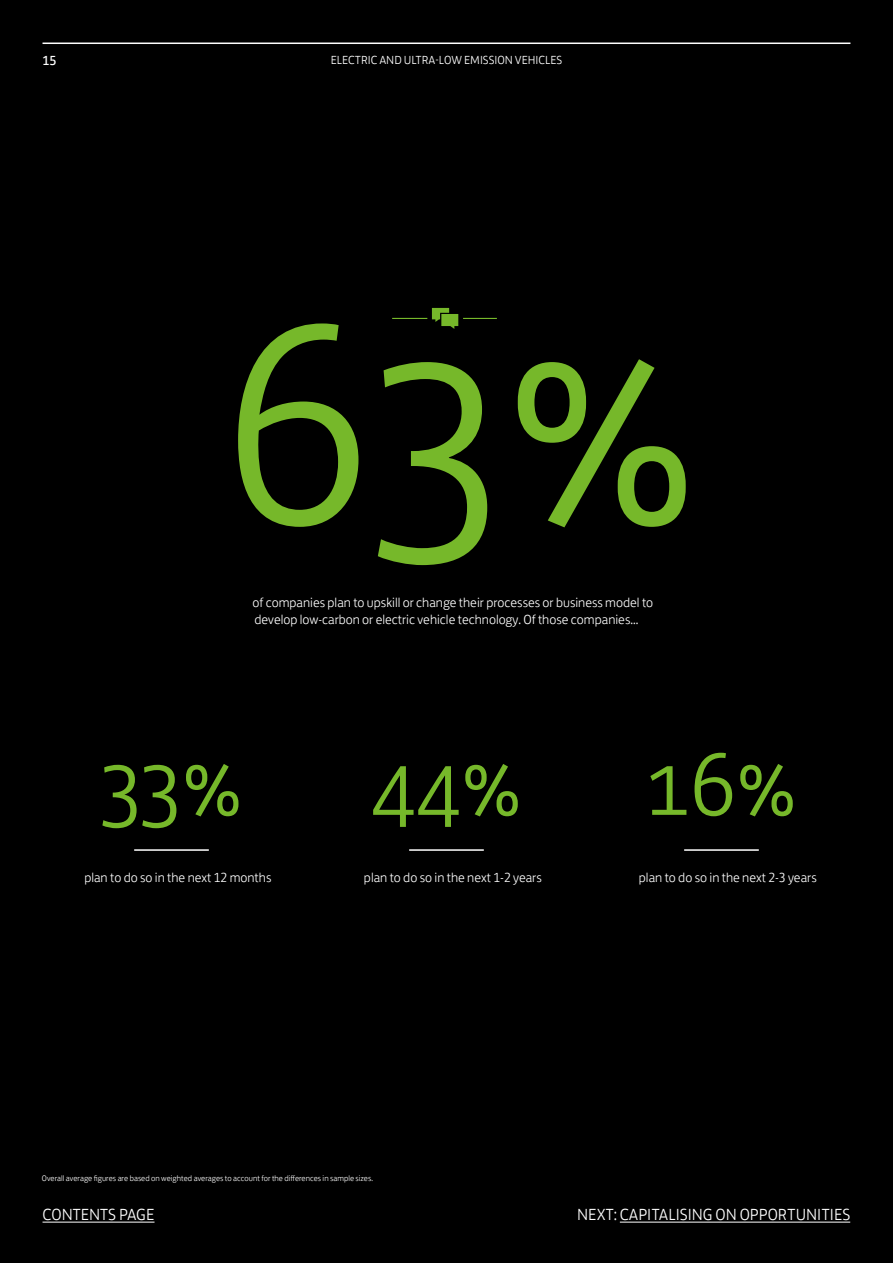
<style>
.page{position:relative;width:893px;height:1263px;background:#000}
.page>*{position:absolute;margin:0;border:0;box-sizing:border-box;transform-origin:0 0}
.t1{font:300 288px "Lloyds Bank Jack";color:#76b82a}
.t2{font:300 90px "Lloyds Bank Jack";color:#76b82a}
.t3{font:300 16.5px "Lloyds Bank Jack";color:#fff}
.t4{font:300 13.5px/16.5px "Lloyds Bank Jack";color:#fff}
.t5{font:13.5px "Lloyds Bank Jack";color:#fff}
.t6{font:300 12px "Lloyds Bank Jack";color:#fff}
.t7{font:300 8.25px "Lloyds Bank Jack";color:#fff}
</style>
<div class="page">
<hr style="left:43px;top:43px;width:807px;height:1px;background:#fff">
<hr style="left:392px;top:318px;width:35px;height:1px;background:#76b82a">
<hr style="left:463px;top:318px;width:34px;height:1px;background:#76b82a">
<svg style="left:432px;top:308px;width:26px;height:21px"></svg>
<hr style="left:134px;top:849px;width:75px;height:2px;background:#fff">
<hr style="left:409px;top:849px;width:75px;height:2px;background:#fff">
<hr style="left:684px;top:849px;width:75px;height:2px;background:#fff">
<hr style="left:620px;top:1222px;width:230px;height:1px;background:#fff">
<hr style="left:43px;top:1222px;width:112px;height:1px;background:#fff">
<p class="t5" style="left:43px;top:50px;width:16px">15</p>
<p class="t6" style="left:331px;top:51px;width:233px">ELECTRIC AND ULTRA-LOW EMISSION VEHICLES</p>
<h1 class="t1" style="left:225px;top:195px;width:477px">63%</h1>
<p class="t4" style="left:252px;top:593px;width:402px">of companies plan to upskill or change their processes or business model to develop low-carbon or electric vehicle technology. Of those companies...</p>
<h2 class="t2" style="left:100px;top:713px;width:145px">33%</h2>
<p class="t4" style="left:84px;top:868px;width:189px">plan to do so in the next 12 months</p>
<h2 class="t2" style="left:370px;top:713px;width:153px">44%</h2>
<h2 class="t2" style="left:645px;top:713px;width:153px">16%</h2>
<p class="t4" style="left:364px;top:868px;width:179px">plan to do so in the next 1-2 years</p>
<p class="t4" style="left:639px;top:868px;width:179px">plan to do so in the next 2-3 years</p>
<p class="t7" style="left:42px;top:1172px;width:333px">Overall average figures are based on weighted averages to account for the differences in sample sizes.</p>
<p class="t3" style="left:43px;top:1202px;width:114px">CONTENTS PAGE</p>
<p class="t3" style="left:577px;top:1202px;width:275px">NEXT: CAPITALISING ON OPPORTUNITIES</p>
</div>
